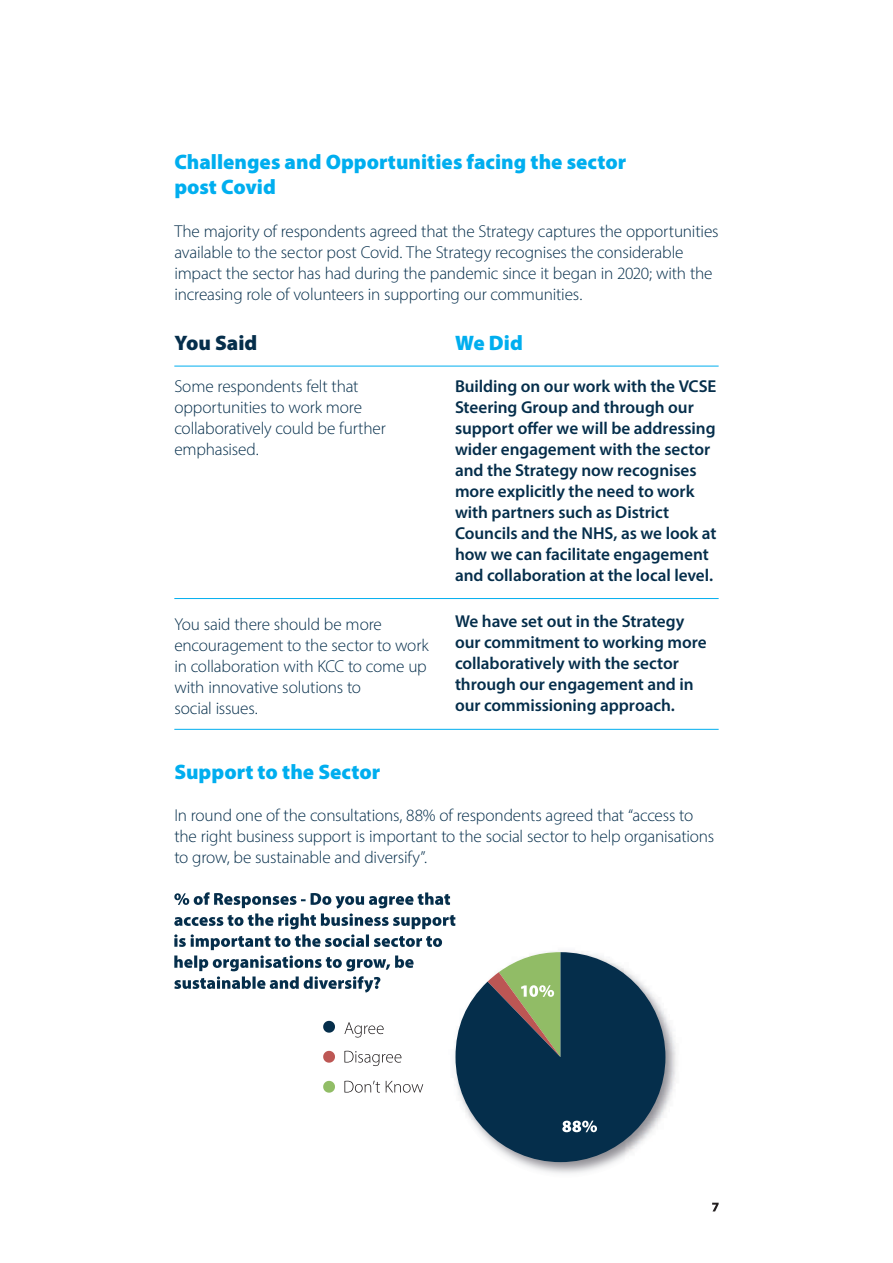
<style>
.page{position:relative;width:893px;height:1263px;background:#fff}
.page>*{position:absolute;margin:0;border:0;box-sizing:border-box;transform-origin:0 0}
.t1{font:900 21px/25.5px "Myriad Pro";color:#00aeef}
.t2{font:900 21px "Myriad Pro";color:#052e4b}
.t3{font:300 17.25px/21px "Myriad Pro";letter-spacing:-.01em;color:#052e4b}
.t4{font:600 17.25px/21px "Myriad Pro";letter-spacing:-.005em;color:#052e4b}
</style>
<div class="page">
<img style="left:517px;top:1015px;width:160px;height:159px">
<svg style="left:174px;top:892px;width:491px;height:270px"></svg>
<svg style="left:712px;top:1203px;width:7px;height:8px"></svg>
<hr style="left:174px;top:598px;width:545px;height:1px;background:#00aeef">
<hr style="left:174px;top:729px;width:545px;height:1px;background:#00aeef">
<hr style="left:174px;top:366px;width:545px;height:1px;background:#00aeef">
<p class="t1" style="left:174px;top:148px;width:453px">Challenges and Opportunities facing the sector post Covid</p>
<p class="t3" style="left:174px;top:221px;width:546px">The majority of respondents agreed that the Strategy captures the opportunities available to the sector post Covid. The Strategy recognises the considerable impact the sector has had during the pandemic since it began in 2020; with the increasing role of volunteers in supporting our communities.</p>
<p class="t2" style="left:174px;top:329px;width:84px">You Said</p>
<p class="t3" style="left:174px;top:376px;width:213px">Some respondents felt that opportunities to work more collaboratively could be further emphasised.</p>
<p class="t1" style="left:455px;top:329px;width:69px">We Did</p>
<p class="t4" style="left:455px;top:375px;width:263px">Building on our work with the VCSE Steering Group and through our support offer we will be addressing wider engagement with the sector and the Strategy now recognises more explicitly the need to work with partners such as District Councils and the NHS, as we look at how we can facilitate engagement and collaboration at the local level.</p>
<p class="t3" style="left:174px;top:613px;width:256px">You said there should be more encouragement to the sector to work in collaboration with KCC to come up with innovative solutions to<br>social issues.</p>
<p class="t4" style="left:455px;top:610px;width:253px">We have set out in the Strategy our commitment to working more collaboratively with the sector through our engagement and in our commissioning approach.</p>
<p class="t1" style="left:174px;top:758px;width:207px">Support to the Sector</p>
<p class="t3" style="left:174px;top:804px;width:541px">In round one of the consultations, 88% of respondents agreed that “access to the right business support is important to the social sector to help organisations to grow, be sustainable and diversify”.</p>
</div>
